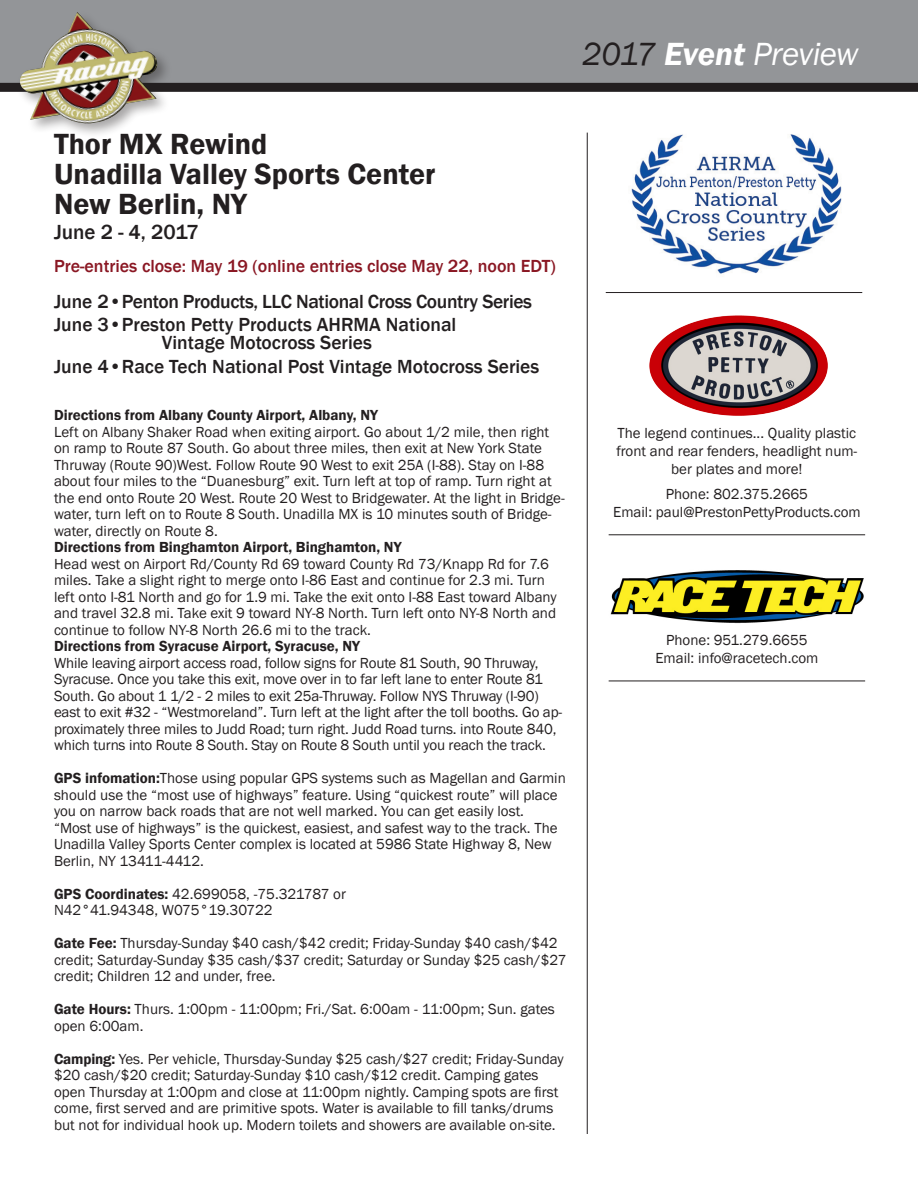
<style>
.page{position:relative;width:918px;height:1188px;background:#fff}
.page>*{position:absolute;margin:0;border:0;box-sizing:border-box;transform-origin:0 0}
.t1{font:italic 33px "Franklin Gothic";letter-spacing:-.01em;color:#fff}
.t2{font:600 30px "Franklin Gothic";color:#231f20}
.t3{font:500 21px "Franklin Gothic";color:#231f20}
.t4{font:500 19.5px/18px "Franklin Gothic";color:#231f20}
.t5{font:500 19.5px "Franklin Gothic";letter-spacing:-.02em;color:#231f20}
.t6{font:500 18px "Franklin Gothic";color:#8a1723}
.t7{font:15px/16.5px "Franklin Gothic";color:#231f20}
.t8{font:600 15px "Franklin Gothic";color:#231f20}
.s1{color:#231f20}
.s2{font-weight:600}
</style>
<div class="page">
<img style="left:610px;top:570px;width:254px;height:54px">
<hr style="left:609px;top:681px;width:256px;height:1px;background:#231f20">
<hr style="left:587px;top:133px;width:1px;height:1001px;background:#231f20">
<img style="left:649px;top:315px;width:179px;height:101px">
<hr style="left:609px;top:535px;width:256px;height:1px;background:#231f20">
<div style="left:0;top:0;width:918px;height:86px;background:#939598"></div>
<div style="left:0;top:83px;width:918px;height:9px;background:#231f20"></div>
<div style="left:16px;top:9px;width:156px;height:129px;background:#231f20;opacity:.4"></div>
<img style="left:66px;top:12px;width:11px;height:22px">
<img style="left:631px;top:134px;width:211px;height:140px">
<hr style="left:606px;top:292px;width:256px;height:1px;background:#231f20">
<p class="t1" style="left:582px;top:34px;width:278px"><span class="s1">2017</span> <span class="s2">Event</span> Preview</p>
<p class="t2" style="left:54px;top:125px;width:215px">Thor MX Rewind</p>
<p class="t2" style="left:54px;top:155px;width:383px">Unadilla Valley Sports Center</p>
<p class="t2" style="left:54px;top:185px;width:194px">New Berlin, NY</p>
<p class="t3" style="left:54px;top:219px;width:146px">June 2 - 4, 2017</p>
<p class="t6" style="left:54px;top:255px;width:503px">Pre-entries close: May 19 (online entries close May 22, noon EDT)</p>
<p class="t5" style="left:54px;top:289px;width:480px">June 2•Penton Products, LLC National Cross Country Series</p>
<p class="t4" style="left:162px;top:316px;width:296px;text-indent:-108px">June 3•Preston Petty Products AHRMA National<br>Vintage Motocross Series</p>
<p class="t4" style="left:54px;top:357px;width:487px">June 4•Race Tech National Post Vintage Motocross Series</p>
<p class="t8" style="left:54px;top:406px;width:326px">Directions from Albany County Airport, Albany, NY</p>
<p class="t7" style="left:54px;top:424px;width:512px">Left on Albany Shaker Road when exiting airport. Go about 1/2 mile, then right on ramp to Route 87 South. Go about three miles, then exit at New York State Thruway (Route 90)West. Follow Route 90 West to exit 25A (I-88). Stay on I-88 about four miles to the “Duanesburg” exit. Turn left at top of ramp. Turn right at the end onto Route 20 West. Route 20 West to Bridgewater. At the light in Bridge&shy;water, turn left on to Route 8 South. Unadilla MX is 10 minutes south of Bridge&shy;water, directly on Route 8.</p>
<p class="t8" style="left:54px;top:538px;width:349px">Directions from Binghamton Airport, Binghamton, NY</p>
<p class="t7" style="left:54px;top:556px;width:504px">Head west on Airport Rd/County Rd 69 toward County Rd 73/Knapp Rd for 7.6 miles. Take a slight right to merge onto I-86 East and continue for 2.3 mi. Turn left onto I-81 North and go for 1.9 mi. Take the exit onto I-88 East toward Albany and travel 32.8 mi. Take exit 9 toward NY-8 North. Turn left onto NY-8 North and continue to follow NY-8 North 26.6 mi to the track.</p>
<p class="t8" style="left:54px;top:637px;width:307px">Directions from Syracuse Airport, Syracuse, NY</p>
<p class="t7" style="left:54px;top:655px;width:510px">While leaving airport access road, follow signs for Route 81 South, 90 Thruway, Syracuse. Once you take this exit, move over in to far left lane to enter Route 81<br>South. Go about 1 1/2 - 2 miles to exit 25a-Thruway. Follow NYS Thruway (I-90) east to exit #32 - “Westmoreland”. Turn left at the light after the toll booths. Go ap&shy;proximately three miles to Judd Road; turn right. Judd Road turns. into Route 840, which turns into Route 8 South. Stay on Route 8 South until you reach the track.</p>
<p class="t7" style="left:54px;top:770px;width:513px"><span class="s2">GPS infomation:</span>Those using popular GPS systems such as Magellan and Garmin should use the “most use of highways” feature. Using “quickest route” will place you on narrow back roads that are not well marked. You can get easily lost.<br>“Most use of highways” is the quickest, easiest, and safest way to the track. The Unadilla Valley Sports Center complex is located at 5986 State Highway 8, New Berlin, NY 13411-4412.</p>
<p class="t7" style="left:54px;top:886px;width:293px"><span class="s2">GPS Coordinates:</span> 42.699058, -75.321787 or</p>
<p class="t7" style="left:54px;top:902px;width:220px">N42°41.94348, W075°19.30722</p>
<p class="t7" style="left:54px;top:935px;width:514px"><span class="s2">Gate Fee:</span> Thursday-Sunday $40 cash/$42 credit; Friday-Sunday $40 cash/$42 credit; Saturday-Sunday $35 cash/$37 credit; Saturday or Sunday $25 cash/$27 credit; Children 12 and under, free.</p>
<p class="t7" style="left:54px;top:1001px;width:502px"><span class="s2">Gate Hours:</span> Thurs. 1:00pm - 11:00pm; Fri./Sat. 6:00am - 11:00pm; Sun. gates open 6:00am.</p>
<p class="t7" style="left:54px;top:1051px;width:511px"><span class="s2">Camping:</span> Yes. Per vehicle, Thursday-Sunday $25 cash/$27 credit; Friday-Sunday $20 cash/$20 credit; Saturday-Sunday $10 cash/$12 credit. Camping gates open Thursday at 1:00pm and close at 11:00pm nightly. Camping spots are first come, first served and are primitive spots. Water is available to fill tanks/drums but not for individual hook up. Modern toilets and showers are available on-site.</p>
<p class="t7" style="left:616px;top:424px;width:243px;line-height:18px;text-align:center">The legend continues... Quality plastic front and rear fenders, headlight num&shy;ber plates and more!</p>
<p class="t7" style="left:666px;top:486px;width:144px">Phone: 802.375.2665</p>
<p class="t7" style="left:613px;top:504px;width:249px">Email: paul@PrestonPettyProducts.com</p>
<p class="t7" style="left:666px;top:632px;width:143px">Phone: 951.279.6655</p>
<p class="t7" style="left:655px;top:650px;width:165px">Email: info@racetech.com</p>
</div>
